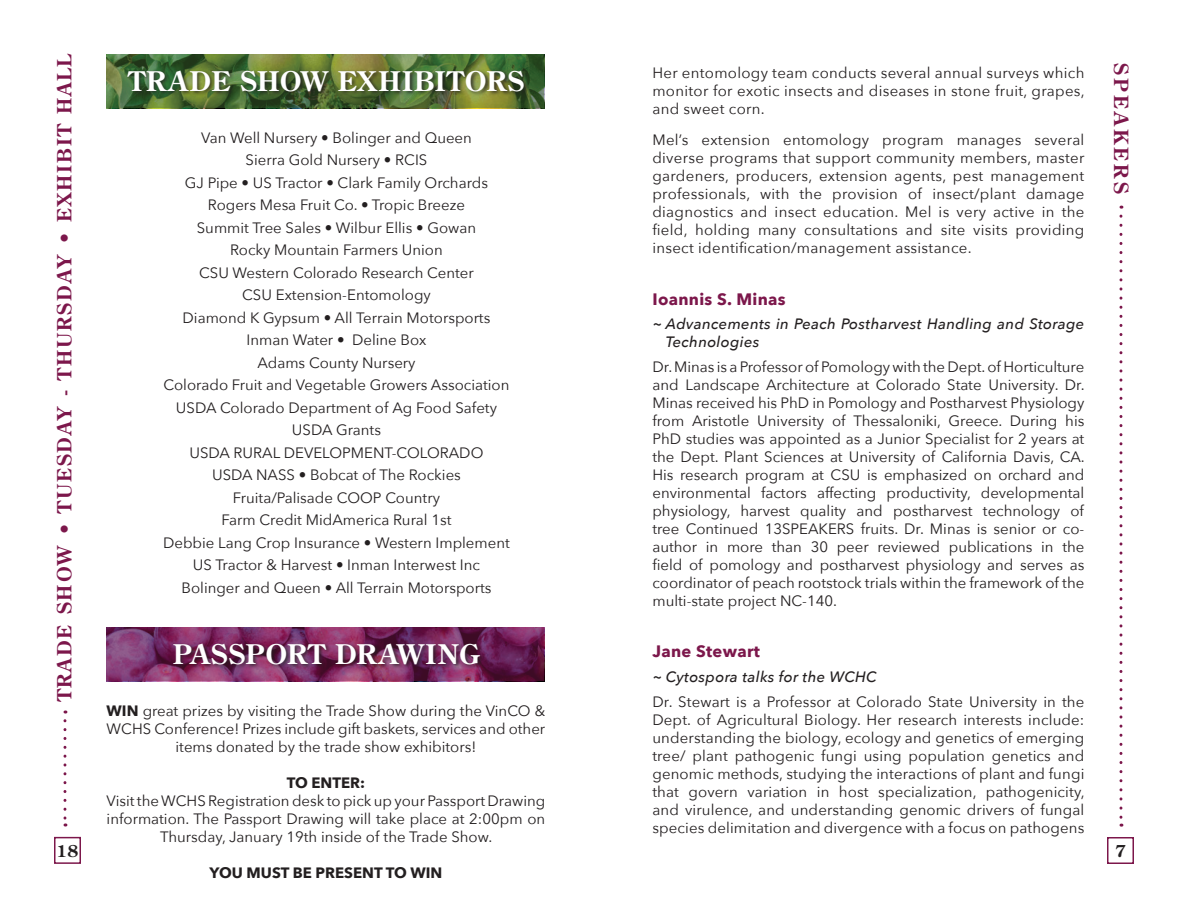
<style>
.page{position:relative;width:1188px;height:918px;background:#fff}
.page>*{position:absolute;margin:0;border:0;box-sizing:border-box;transform-origin:0 0}
.t1{font:700 27px "Century Old Style Std";letter-spacing:.04em;color:#fff}
.t2{font:700 27px "Century Old Style Std";letter-spacing:.015em;color:#fff}
.t3{font:700 19.5px "Century Old Style Std";letter-spacing:.1em;color:#7c174b}
.t4{font:700 16.5px "Avenir Next";letter-spacing:.02em;color:#7c174b}
.t5{font:700 16.5px "Century Old Style Std";color:#231f20}
.t6{font:15px/18px "Avenir Next";color:#231f20;text-align:justify}
.t7{font:italic 500 15px/18px "Avenir Next";letter-spacing:.02em;color:#231f20}
.t8{font:700 15px "Avenir Next";color:#231f20}
.s1{font-weight:700}
</style>
<div class="page">
<div style="left:1107px;top:837px;width:27px;height:27px;border:2px solid #7c174b"></div>
<svg style="left:1119px;top:216px;width:3px;height:611px"></svg>
<div style="left:54px;top:837px;width:27px;height:27px;border:2px solid #7c174b"></div>
<svg style="left:63px;top:721px;width:3px;height:105px"></svg>
<svg style="left:106px;top:54px;width:438px;height:54px;background:#557236"></svg>
<div style="left:126px;top:69px;width:403px;height:27px;background:#231f20;opacity:.75"></div>
<svg style="left:106px;top:627px;width:438px;height:54px;background:#7a2d62"></svg>
<div style="left:173px;top:642px;width:313px;height:27px;background:#231f20;opacity:.75"></div>
<h2 class="t3" style="left:51px;top:701px;width:649px;rotate:-90deg">TRADE SHOW • TUESDAY - THURSDAY • EXHIBIT HALL</h2>
<p class="t5" style="left:57px;top:840px;width:23px">18</p>
<h1 class="t1" style="left:129px;top:63px;width:397px">TRADE SHOW EXHIBITORS</h1>
<p class="t6" style="left:163px;top:125px;width:348px;line-height:22.5px;text-align:center">Van Well Nursery • Bolinger and Queen<br>Sierra Gold Nursery • RCIS<br>GJ Pipe • US Tractor • Clark Family Orchards Rogers Mesa Fruit Co. • Tropic Breeze<br>Summit Tree Sales • Wilbur Ellis • Gowan<br>Rocky Mountain Farmers Union<br>CSU Western Colorado Research Center<br>CSU Extension-Entomology<br>Diamond K Gypsum • All Terrain Motorsports Inman Water • Deline Box<br>Adams County Nursery<br>Colorado Fruit and Vegetable Growers Association USDA Colorado Department of Ag Food Safety USDA Grants<br>USDA RURAL DEVELOPMENT-COLORADO<br>USDA NASS • Bobcat of The Rockies Fruita/Palisade COOP Country<br>Farm Credit MidAmerica Rural 1st<br>Debbie Lang Crop Insurance • Western Implement US Tractor &amp; Harvest • Inman Interwest Inc Bolinger and Queen • All Terrain Motorsports</p>
<h1 class="t2" style="left:173px;top:636px;width:309px">PASSPORT DRAWING</h1>
<p class="t6" style="left:107px;top:701px;width:440px;text-align:center"><span class="s1">WIN</span> great prizes by visiting the Trade Show during the VinCO &amp;<br>WCHS Conference! Prizes include gift baskets, services and other items donated by the trade show exhibitors!</p>
<p class="t8" style="left:287px;top:769px;width:80px">TO ENTER:</p>
<p class="t6" style="left:107px;top:791px;width:440px;text-align:center">Visit the WCHS Registration desk to pick up your Passport Drawing information. The Passport Drawing will take place at 2:00pm on<br>Thursday, January 19th inside of the Trade Show.</p>
<p class="t8" style="left:210px;top:859px;width:234px">YOU MUST BE PRESENT TO WIN</p>
<p class="t6" style="left:652px;top:63px;width:434px">Her entomology team conducts several annual surveys which monitor for exotic insects and diseases in stone fruit, grapes, and sweet corn.</p>
<p class="t6" style="left:652px;top:130px;width:434px">Mel’s extension entomology program manages several diverse programs that support community members, master gardeners, producers, extension agents, pest management professionals, with the provision of insect/plant damage diagnostics and insect education. Mel is very active in the field, holding many consultations and site visits providing insect identification/management assistance.</p>
<p class="t4" style="left:652px;top:285px;width:135px">Ioannis S. Minas</p>
<p class="t7" style="left:666px;top:315px;width:420px;text-indent:-14px">~ Advancements in Peach Postharvest Handling and Storage<br>Technologies</p>
<p class="t6" style="left:652px;top:357px;width:434px">Dr. Minas is a Professor of Pomology with the Dept. of Horticulture and Landscape Architecture at Colorado State University. Dr.<br>Minas received his PhD in Pomology and Postharvest Physiology from Aristotle University of Thessaloniki, Greece. During his PhD studies was appointed as a Junior Specialist for 2 years at the Dept. Plant Sciences at University of California Davis, CA.<br>His research program at CSU is emphasized on orchard and environmental factors affecting productivity, developmental physiology, harvest quality and postharvest technology of tree Continued 13SPEAKERS fruits. Dr. Minas is senior or co&shy;author in more than 30 peer reviewed publications in the field of pomology and postharvest physiology and serves as coordinator of peach rootstock trials within the framework of the multi-state project NC-140.</p>
<p class="t4" style="left:652px;top:637px;width:109px">Jane Stewart</p>
<p class="t7" style="left:652px;top:667px;width:226px">~ Cytospora talks for the WCHC</p>
<p class="t6" style="left:652px;top:692px;width:434px">Dr. Stewart is a Professor at Colorado State University in the Dept. of Agricultural Biology. Her research interests include: understanding the biology, ecology and genetics of emerging tree/ plant pathogenic fungi using population genetics and genomic methods, studying the interactions of plant and fungi that govern variation in host specialization, pathogenicity, and virulence, and understanding genomic drivers of fungal species delimitation and divergence with a focus on pathogens</p>
<h2 class="t3" style="left:1134px;top:63px;width:132px;rotate:90deg">SPEAKERS</h2>
<p class="t5" style="left:1115px;top:840px;width:12px">7</p>
</div>
